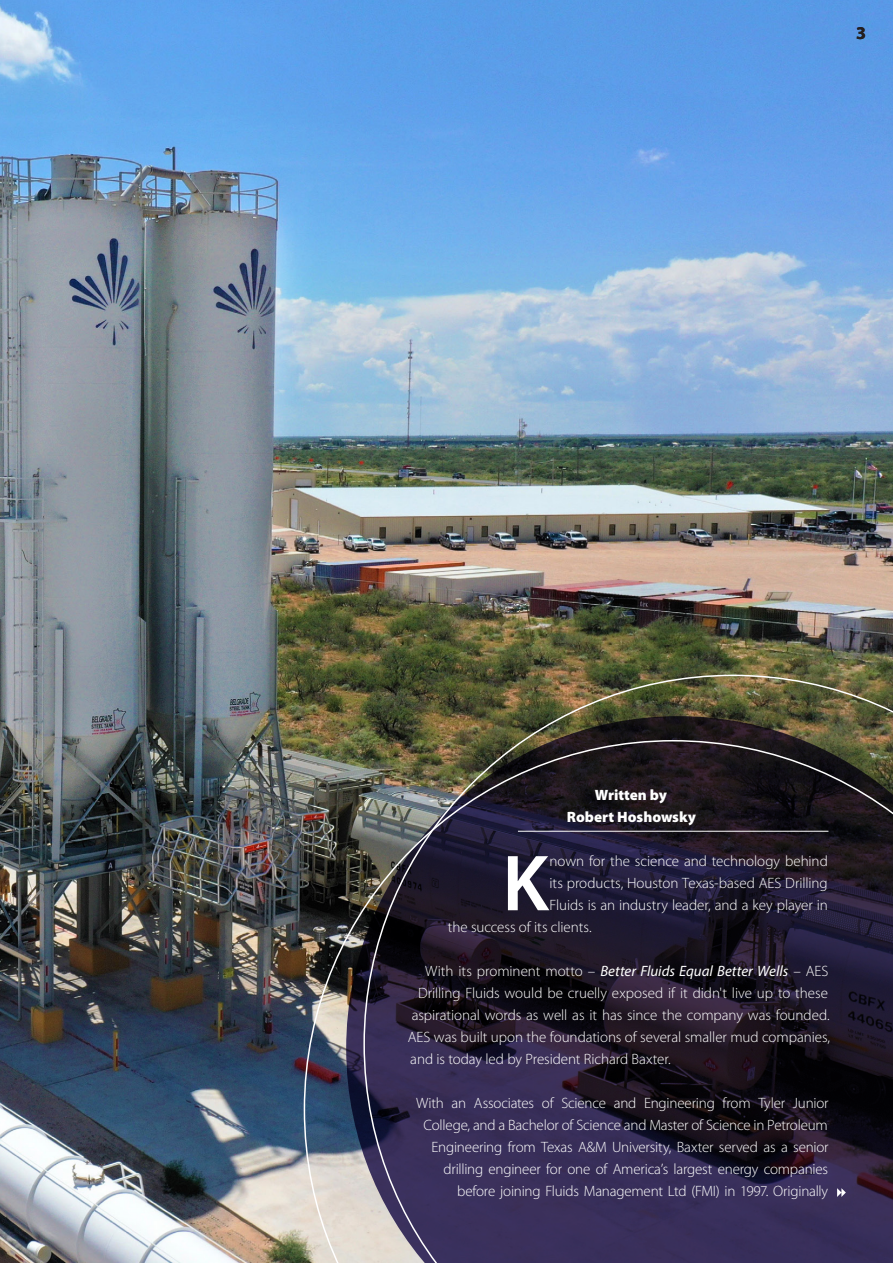
<style>
.page{position:relative;width:893px;height:1263px;background:#fff}
.page>*{position:absolute;margin:0;border:0;box-sizing:border-box;transform-origin:0 0}
.Drop_Caps{font:600 80.25px "Myriad Pro";color:#fff}
.t1{font:700 18px "Myriad Pro";color:#231f20}
.Body{font:300 15px/21.9px "Myriad Pro";letter-spacing:-.01em;color:#fff;text-align:right}
.Drop_Caps-2{font:300 15px "Myriad Pro";letter-spacing:-.005em;color:#fff}
.Body-2{font:italic 15px "Myriad Pro";color:#fff}
.Written_By__line{font:900 15px/21.9px "Myriad Pro";color:#fff;text-align:center}
.s1{font-weight:300;font-style:normal}
</style>
<div class="page">
<img style="left:0;top:0;width:893px;height:1263px">
<img style="left:304px;top:740px;width:59px;height:523px">
<svg style="left:363px;top:675px;width:530px;height:588px;background:#2f2937"></svg>
<svg style="left:837px;top:1188px;width:9px;height:9px"></svg>
<p class="t1" style="left:856px;top:21px;width:11px">3</p>
<p class="Written_By__line" style="left:567px;top:784px;width:131px">Written by<br>Robert Hoshowsky</p>
<p class="Drop_Caps" style="left:502px;top:832px;width:48px">K</p>
<p class="Drop_Caps-2" style="left:550px;top:852px;width:280px">nown for the science and technology behind</p>
<p class="Drop_Caps-2" style="left:549px;top:874px;width:280px">its products, Houston Texas-based AES Drilling</p>
<p class="Drop_Caps-2" style="left:549px;top:896px;width:280px">Fluids is an industry leader, and a key player in</p>
<p class="Drop_Caps-2" style="left:448px;top:918px;width:145px">the success of its clients.</p>
<p class="Body-2" style="left:425px;top:962px;width:405px"><span class="s1">With its prominent motto –</span> Better Fluids Equal Better Wells <span class="s1">– AES</span></p>
<p class="Body" style="left:418px;top:982px;width:411px">Drilling Fluids would be cruelly exposed if it didn't live up to these</p>
<p class="Body" style="left:412px;top:1004px;width:420px">aspirational words as well as it has since the company was founded.</p>
<p class="Body" style="left:408px;top:1026px;width:424px">AES was built upon the foundations of several smaller mud companies,</p>
<p class="Body" style="left:410px;top:1048px;width:262px">and is today led by President Richard Baxter.</p>
<p class="Body" style="left:416px;top:1092px;width:414px">With an Associates of Science and Engineering from Tyler Junior College, and a Bachelor of Science and Master of Science in Petroleum Engineering from Texas A&amp;M University, Baxter served as a senior drilling engineer for one of America’s largest energy companies before joining Fluids Management Ltd (FMI) in 1997. Originally</p>
</div>
